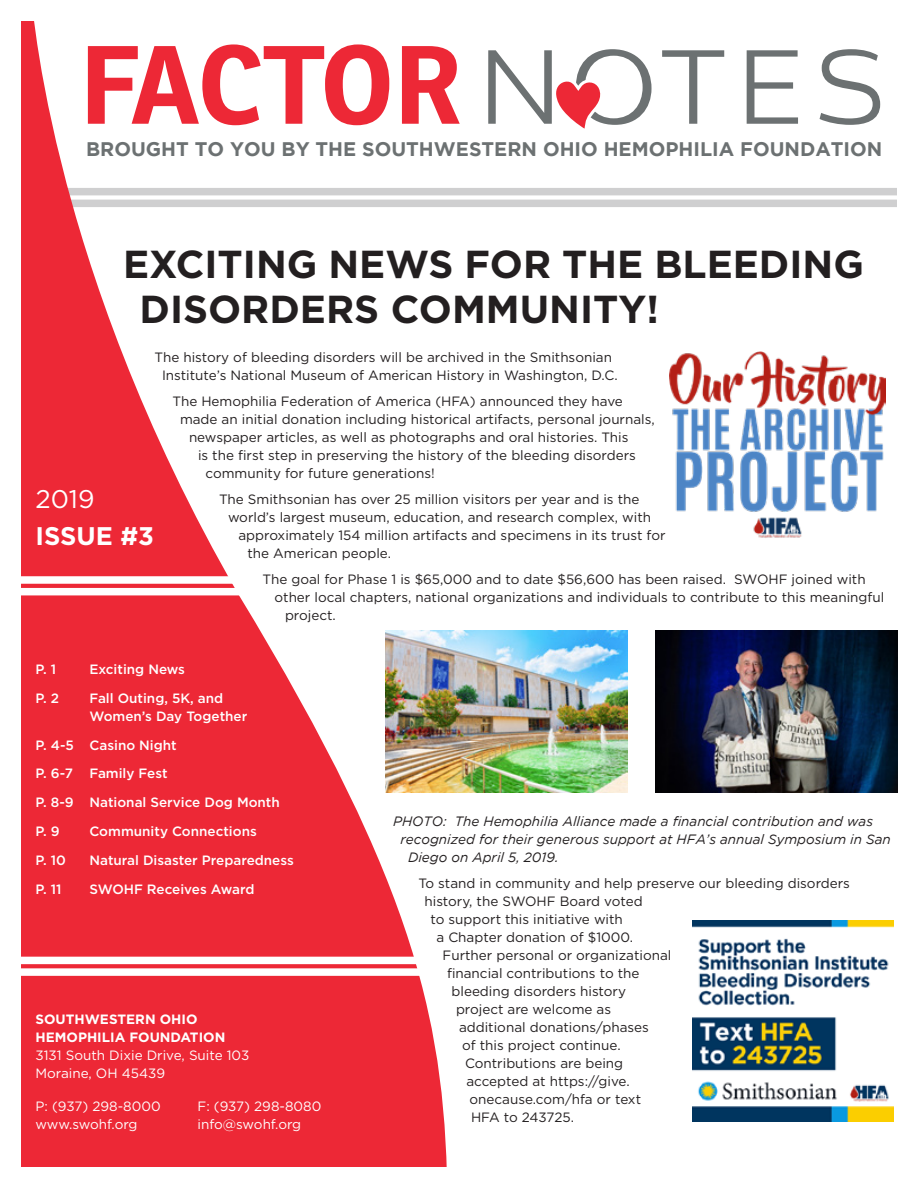
<style>
.page{position:relative;width:918px;height:1188px;background:#fff}
.page>*{position:absolute;margin:0;border:0;box-sizing:border-box;transform-origin:0 0}
.t1{font:700 39px/45px "Gotham";color:#231f20}
.t2{font:700 25.5px "Gotham";color:#fff}
.t3{font:25.5px "Gotham";color:#fff}
.t4{font:700 19.65px "Gotham";color:#6c7172}
.t5{font:13.5px/18px "Gotham";color:#231f20;text-align:center}
.t6{font:500 13.5px/18px "Gotham";color:#fff}
.t7{font:italic 13.5px "Gotham";color:#231f20}
.t8{font:13.5px/18px "Gotham";color:#fff}
.s1{font-weight:700}
</style>
<div class="page">
<div style="left:47px;top:188px;width:871px;height:7px;background:#cfcfd0"></div>
<div style="left:48px;top:200px;width:870px;height:7px;background:#cfcfd0"></div>
<svg style="left:21px;top:21px;width:426px;height:1146px;fill:#ed2836"></svg>
<svg style="left:88px;top:44px;width:372px;height:81px"></svg>
<svg style="left:488px;top:49px;width:392px;height:80px"></svg>
<div style="left:0;top:576px;width:250px;height:8px;background:#fff"></div>
<div style="left:0;top:957px;width:421px;height:7px;background:#fff"></div>
<div style="left:0;top:588px;width:250px;height:7px;background:#fff"></div>
<div style="left:0;top:968px;width:421px;height:8px;background:#fff"></div>
<div style="left:898px;top:0;width:20px;height:1188px;background:#fff"></div>
<img style="left:655px;top:630px;width:243px;height:162px">
<img style="left:385px;top:630px;width:243px;height:162px">
<img style="left:692px;top:921px;width:201px;height:201px">
<img style="left:669px;top:352px;width:216px;height:186px">
<p class="t4" style="left:86px;top:138px;width:798px">BROUGHT TO YOU BY THE SOUTHWESTERN OHIO HEMOPHILIA FOUNDATION</p>
<p class="t1" style="left:140px;top:241px;width:726px;text-indent:-16px">EXCITING NEWS FOR THE BLEEDING<br>DISORDERS COMMUNITY!</p>
<p class="t5" style="left:154px;top:348px;width:465px">The history of bleeding disorders will be archived in the Smithsonian<br>Institute’s National Museum of American History in Washington, D.C.</p>
<p class="t5" style="left:172px;top:392px;width:452px">The Hemophilia Federation of America (HFA) announced they have</p>
<p class="t5" style="left:180px;top:410px;width:476px">made an initial donation including historical artifacts, personal journals,</p>
<p class="t5" style="left:189px;top:428px;width:441px">newspaper articles, as well as photographs and oral histories. This</p>
<p class="t5" style="left:198px;top:446px;width:439px">is the first step in preserving the history of the bleeding disorders</p>
<p class="t5" style="left:206px;top:464px;width:231px">community for future generations!</p>
<p class="t5" style="left:219px;top:490px;width:422px">The Smithsonian has over 25 million visitors per year and is the</p>
<p class="t5" style="left:228px;top:508px;width:425px">world’s largest museum, education, and research complex, with</p>
<p class="t5" style="left:238px;top:526px;width:429px">approximately 154 million artifacts and specimens in its trust for</p>
<p class="t5" style="left:248px;top:544px;width:145px">the American people.</p>
<p class="t5" style="left:262px;top:570px;width:605px">The goal for Phase 1 is $65,000 and to date $56,600 has been raised. SWOHF joined with</p>
<p class="t5" style="left:274px;top:588px;width:611px">other local chapters, national organizations and individuals to contribute to this meaningful</p>
<p class="t5" style="left:285px;top:606px;width:52px">project.</p>
<p class="t3" style="left:36px;top:483px;width:61px">2019</p>
<p class="t2" style="left:36px;top:522px;width:120px">ISSUE #3</p>
<p class="t6" style="left:36px;top:660px;width:22px">P. 1</p>
<p class="t6" style="left:90px;top:660px;width:97px">Exciting News</p>
<p class="t6" style="left:36px;top:689px;width:25px">P. 2</p>
<p class="t6" style="left:90px;top:689px;width:159px">Fall Outing, 5K, and<br>Women’s Day Together</p>
<p class="t6" style="left:36px;top:736px;width:143px">P. 4-5 Casino Night</p>
<p class="t6" style="left:36px;top:764px;width:134px">P. 6-7 Family Fest</p>
<p class="t6" style="left:36px;top:793px;width:246px">P. 8-9 National Service Dog Month</p>
<p class="t6" style="left:36px;top:822px;width:26px">P. 9</p>
<p class="t6" style="left:90px;top:822px;width:169px">Community Connections</p>
<p class="t6" style="left:36px;top:851px;width:32px">P. 10</p>
<p class="t6" style="left:90px;top:851px;width:206px">Natural Disaster Preparedness</p>
<p class="t6" style="left:36px;top:880px;width:28px">P. 11</p>
<p class="t6" style="left:90px;top:880px;width:167px">SWOHF Receives Award</p>
<p class="t8" style="left:36px;top:1010px;width:215px"><span class="s1">SOUTHWESTERN OHIO<br>HEMOPHILIA FOUNDATION<br></span>3131 South Dixie Drive, Suite 103<br>Moraine, OH 45439</p>
<p class="t8" style="left:36px;top:1097px;width:127px">P: (937) 298-8000</p>
<p class="t8" style="left:198px;top:1097px;width:125px">F: (937) 298-8080</p>
<p class="t8" style="left:36px;top:1115px;width:104px">www.swohf.org</p>
<p class="t8" style="left:198px;top:1115px;width:105px">info@swohf.org</p>
<p class="t7" style="left:393px;top:814px;width:482px">PHOTO: The Hemophilia Alliance made a financial contribution and was</p>
<p class="t7" style="left:400px;top:832px;width:492px">recognized for their generous support at HFA’s annual Symposium in San</p>
<p class="t7" style="left:408px;top:850px;width:152px">Diego on April 5, 2019.</p>
<p class="t5" style="left:418px;top:874px;width:433px">To stand in community and help preserve our bleeding disorders</p>
<p class="t5" style="left:424px;top:892px;width:220px">history, the SWOHF Board voted</p>
<p class="t5" style="left:430px;top:910px;width:194px">to support this initiative with</p>
<p class="t5" style="left:436px;top:928px;width:198px">a Chapter donation of $1000.</p>
<p class="t5" style="left:442px;top:946px;width:230px">Further personal or organizational</p>
<p class="t5" style="left:447px;top:964px;width:194px">financial contributions to the</p>
<p class="t5" style="left:452px;top:982px;width:176px">bleeding disorders history</p>
<p class="t5" style="left:456px;top:1000px;width:157px">project are welcome as</p>
<p class="t5" style="left:459px;top:1018px;width:191px">additional donations/phases</p>
<p class="t5" style="left:462px;top:1036px;width:160px">of this project continue.</p>
<p class="t5" style="left:465px;top:1054px;width:160px">Contributions are being</p>
<p class="t5" style="left:466px;top:1072px;width:165px">accepted at https://give.</p>
<p class="t5" style="left:470px;top:1090px;width:173px">onecause.com/hfa or text</p>
<p class="t5" style="left:471px;top:1108px;width:105px">HFA to 243725.</p>
</div>
